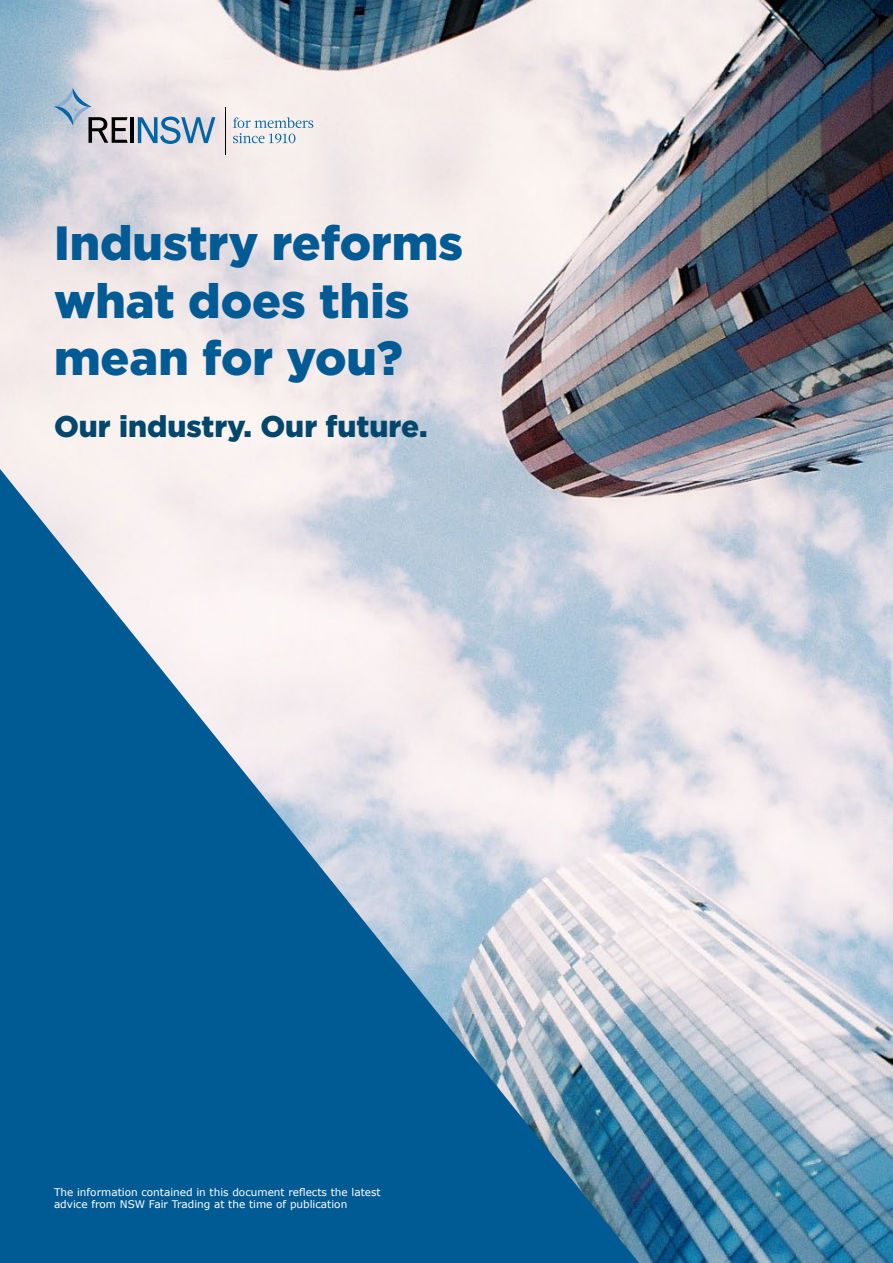
<style>
.page{position:relative;width:893px;height:1263px;background:#fff}
.page>*{position:absolute;margin:0;border:0;box-sizing:border-box;transform-origin:0 0}
.t1{font:900 48px/57.6px "Gotham";color:#005b95}
.t2{font:900 30px "Gotham";color:#01476c}
.t3{font:10.5px/12.6px "Verdana";color:#fff}
</style>
<div class="page">
<img style="left:0;top:0;width:893px;height:1263px">
<svg style="left:0;top:469px;width:639px;height:794px;fill:#005b95"></svg>
<svg style="left:54px;top:88px;width:74px;height:55px"></svg>
<hr style="left:131px;top:117px;width:3px;height:26px;background:#000">
<svg style="left:138px;top:117px;width:77px;height:27px"></svg>
<svg style="left:233px;top:117px;width:80px;height:26px"></svg>
<hr style="left:225px;top:107px;width:1px;height:48px;background:#000">
<h1 class="t1" style="left:54px;top:213px;width:411px">Industry reforms what does this mean for you?</h1>
<h2 class="t2" style="left:54px;top:409px;width:375px">Our industry. Our future.</h2>
<p class="t3" style="left:54px;top:1186px;width:328px">The information contained in this document reflects the latest advice from NSW Fair Trading at the time of publication</p>
</div>
